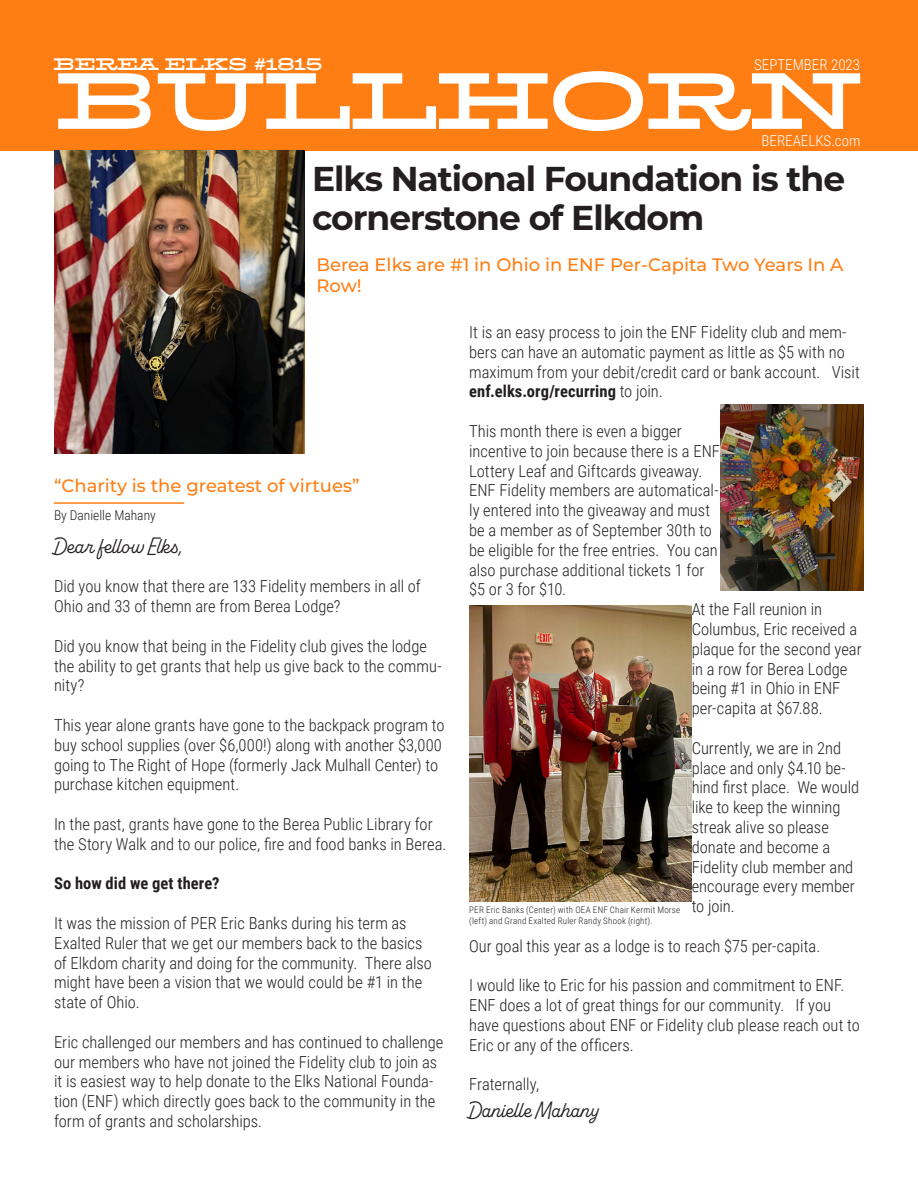
<style>
.page{position:relative;width:918px;height:1188px;background:#fff}
.page>*{position:absolute;margin:0;border:0;box-sizing:border-box;transform-origin:0 0}
.t1{font:85.5px "Filmotype Wand";letter-spacing:-.025em;color:#fff}
.Bullhorn_-_Headline{font:700 34.5px/39px "Montserrat";letter-spacing:-.03em;color:#231f20}
.Bullhorn_-_Greeting___Signature{font:22.5px "Alkaline";letter-spacing:-.005em;color:#231f20}
.Bullhorn_-_Sub_Heading{font:500 18px/21px "Montserrat";color:#ff7e14}
.t2{font:18px "Filmotype Wand";letter-spacing:-.01em;color:#fff}
.Bullhorn_-_Body_Copy{font:300 16.5px/19.8px "Roboto Condensed";color:#231f20}
.Bullhorn_-_Body_Copy-2{font:700 16.5px "Roboto Condensed";letter-spacing:.005em;color:#231f20}
.t3{font:300 15px "Roboto Condensed";color:#fff}
.Bullhorn_-_Byline{font:300 13.5px "Roboto Condensed";color:#231f20}
.Bullhorn_-_Body_Copy-3{font:300 9px/10.8px "Roboto Condensed";letter-spacing:.025em;color:#231f20}
.s1{font-weight:700}
</style>
<div class="page">
<div style="left:0;top:0;width:918px;height:150px;background:#ff7e14"></div>
<hr style="left:54px;top:502px;width:130px;height:2px;background:#ff7e14">
<img style="left:54px;top:150px;width:251px;height:304px">
<img style="left:469px;top:605px;width:223px;height:296px">
<img style="left:720px;top:404px;width:144px;height:187px">
<p class="t2" style="left:54px;top:54px;width:270px">BEREA ELKS #1815</p>
<p class="t3" style="left:754px;top:54px;width:108px">SEPTEMBER 2023</p>
<p class="t1" style="left:55px;top:51px;width:809px">BULLHORN</p>
<p class="t3" style="left:762px;top:131px;width:101px">BEREAELKS.com</p>
<p class="Bullhorn_-_Headline" style="left:312px;top:157px;width:535px">Elks National Foundation is the cornerstone of Elkdom</p>
<p class="Bullhorn_-_Sub_Heading" style="left:316px;top:253px;width:529px">Berea Elks are #1 in Ohio in ENF Per-Capita Two Years In A<br>Row!</p>
<p class="Bullhorn_-_Sub_Heading" style="left:54px;top:474px;width:307px">“Charity is the greatest of virtues”</p>
<p class="Bullhorn_-_Byline" style="left:54px;top:506px;width:103px">By Danielle Mahany</p>
<p class="Bullhorn_-_Greeting___Signature" style="left:54px;top:532px;width:131px">Dear fellow Elks,</p>
<p class="Bullhorn_-_Body_Copy" style="left:54px;top:576px;width:368px">Did you know that there are 133 Fidelity members in all of<br>Ohio and 33 of themn are from Berea Lodge?</p>
<p class="Bullhorn_-_Body_Copy" style="left:54px;top:635px;width:389px">Did you know that being in the Fidelity club gives the lodge the ability to get grants that help us give back to the commu&shy;nity?</p>
<p class="Bullhorn_-_Body_Copy" style="left:54px;top:715px;width:392px">This year alone grants have gone to the backpack program to buy school supplies (over $6,000!) along with another $3,000 going to The Right of Hope (formerly Jack Mulhall Center) to purchase kitchen equipment.</p>
<p class="Bullhorn_-_Body_Copy" style="left:54px;top:814px;width:394px">In the past, grants have gone to the Berea Public Library for the Story Walk and to our police, fire and food banks in Berea.</p>
<p class="Bullhorn_-_Body_Copy-2" style="left:54px;top:872px;width:167px">So how did we get there?</p>
<p class="Bullhorn_-_Body_Copy" style="left:54px;top:913px;width:379px">It was the mission of PER Eric Banks during his term as Exalted Ruler that we get our members back to the basics of Elkdom charity and doing for the community. There also might have been a vision that we would could be #1 in the state of Ohio.</p>
<p class="Bullhorn_-_Body_Copy" style="left:54px;top:1031px;width:391px">Eric challenged our members and has continued to challenge our members who have not joined the Fidelity club to join as it is easiest way to help donate to the Elks National Founda&shy;tion (ENF) which directly goes back to the community in the form of grants and scholarships.</p>
<p class="Bullhorn_-_Body_Copy" style="left:469px;top:322px;width:392px">It is an easy process to join the ENF Fidelity club and mem&shy;bers can have an automatic payment as little as $5 with no maximum from your debit/credit card or bank account. Visit <span class="s1">enf.elks.org/recurring</span> to join.</p>
<p class="Bullhorn_-_Body_Copy" style="left:469px;top:421px;width:252px">This month there is even a bigger incentive to join because there is a ENF Lottery Leaf and Giftcards giveaway.<br>ENF Fidelity members are automatical&shy;ly entered into the giveaway and must be a member as of September 30th to be eligible for the free entries. You can also purchase additional tickets 1 for $5 or 3 for $10.</p>
<p class="Bullhorn_-_Body_Copy" style="left:692px;top:599px;width:172px">At the Fall reunion in<br>Columbus, Eric received a plaque for the second year in a row for Berea Lodge being #1 in Ohio in ENF per-capita at $67.88.</p>
<p class="Bullhorn_-_Body_Copy" style="left:692px;top:737px;width:169px">Currently, we are in 2nd place and only $4.10 be&shy;hind first place. We would like to keep the winning streak alive so please donate and become a<br>Fidelity club member and encourage every member to join.</p>
<p class="Bullhorn_-_Body_Copy" style="left:469px;top:935px;width:353px">Our goal this year as a lodge is to reach $75 per-capita.</p>
<p class="Bullhorn_-_Body_Copy" style="left:469px;top:975px;width:377px">I would like to Eric for his passion and commitment to ENF.</p>
<p class="Bullhorn_-_Body_Copy" style="left:469px;top:995px;width:392px">ENF does a lot of great things for our community. If you have questions about ENF or Fidelity club please reach out to<br>Eric or any of the officers.</p>
<p class="Bullhorn_-_Body_Copy" style="left:469px;top:1074px;width:72px">Fraternally,</p>
<p class="Bullhorn_-_Greeting___Signature" style="left:469px;top:1097px;width:130px">Danielle Mahany</p>
<p class="Bullhorn_-_Body_Copy-3" style="left:469px;top:904px;width:213px">PER Eric Banks (Center) with OEA ENF Chair Kermit Morse (left) and Grand Exalted Ruler Randy Shook (right).</p>
</div>
